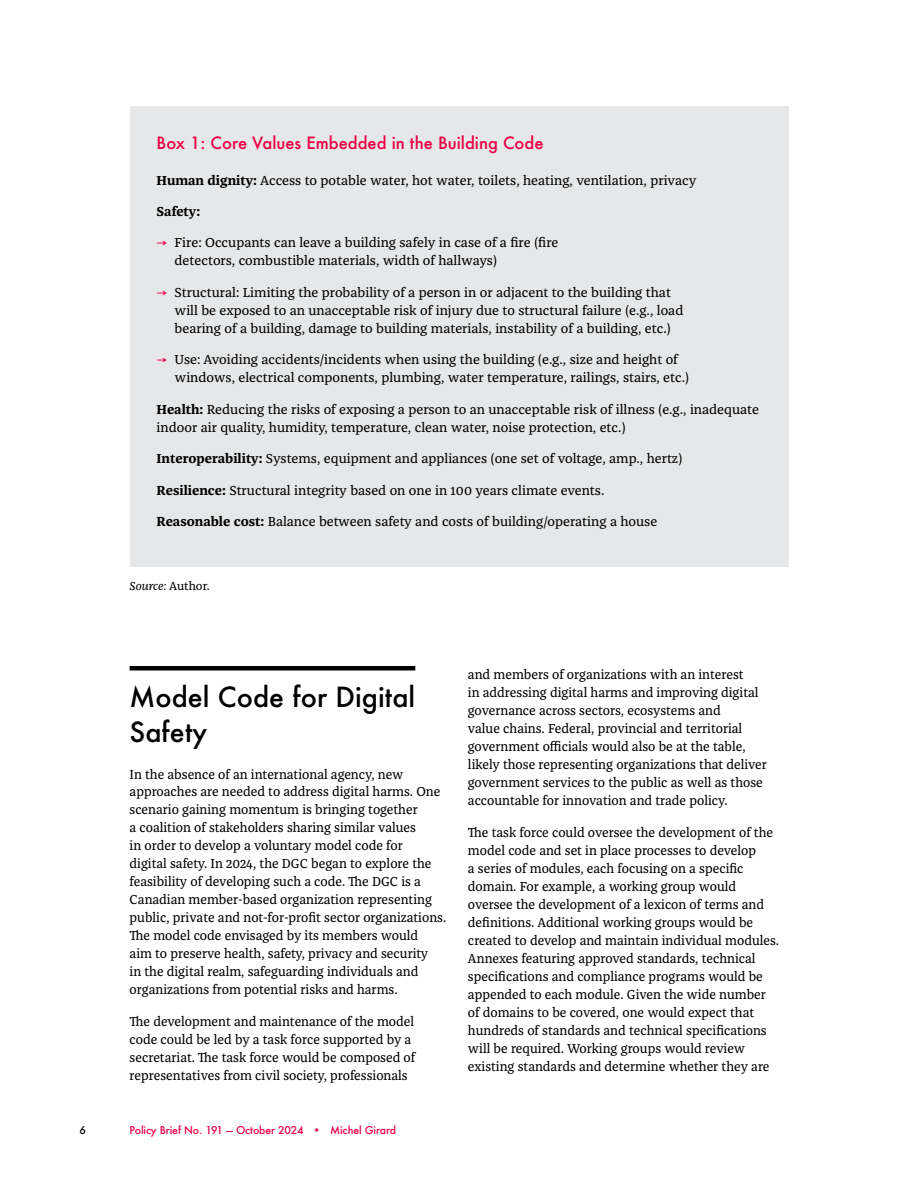
<style>
.page{position:relative;width:918px;height:1188px;background:#fff}
.page>*{position:absolute;margin:0;border:0;box-sizing:border-box;transform-origin:0 0}
.t1{font:500 27px/36px "Futura";color:#000}
.t2{font:500 16.5px "Futura";color:#eb0045}
.t3{font:13.5px/18px "Franziska Pro";color:#000;scale:.96 1}
.t4{font:13.5px/18px "Franziska Pro";color:#000}
.t5{font:700 13.5px "Franziska Pro";color:#000}
.t6{font:italic 12px "Franziska Pro";color:#000}
.t7{font:500 10.5px "Futura";letter-spacing:-.01em;color:#eb0045}
.t8{font:500 10.5px "Futura";color:#000}
.s1{font-weight:700}
.s2{color:#eb0045}
.s3{font-style:normal}
</style>
<div class="page">
<hr style="left:130px;top:666px;width:285px;height:4px;background:#000">
<div style="left:130px;top:106px;width:658px;height:460px;background:#e6e7e8"></div>
<p class="t2" style="left:157px;top:131px;width:388px">Box 1: Core Values Embedded in the Building Code</p>
<p class="t4" style="left:157px;top:171px;width:541px"><span class="s1">Human dignity:</span> Access to potable water, hot water, toilets, heating, ventilation, privacy</p>
<p class="t5" style="left:157px;top:203px;width:45px">Safety:</p>
<p class="t4" style="left:175px;top:234px;width:385px;text-indent:-18px"><span class="s2">→</span> Fire: Occupants can leave a building safely in case of a fire (fire detectors, combustible materials, width of hallways)</p>
<p class="t4" style="left:175px;top:283px;width:510px;text-indent:-18px"><span class="s2">→</span> Structural: Limiting the probability of a person in or adjacent to the building that will be exposed to an unacceptable risk of injury due to structural failure (e.g., load bearing of a building, damage to building materials, instability of a building, etc.)</p>
<p class="t4" style="left:175px;top:351px;width:516px;text-indent:-18px"><span class="s2">→</span> Use: Avoiding accidents/incidents when using the building (e.g., size and height of windows, electrical components, plumbing, water temperature, railings, stairs, etc.)</p>
<p class="t4" style="left:157px;top:400px;width:604px"><span class="s1">Health:</span> Reducing the risks of exposing a person to an unacceptable risk of illness (e.g., inadequate indoor air quality, humidity, temperature, clean water, noise protection, etc.)</p>
<p class="t4" style="left:157px;top:450px;width:528px"><span class="s1">Interoperability:</span> Systems, equipment and appliances (one set of voltage, amp., hertz)</p>
<p class="t4" style="left:157px;top:481px;width:449px"><span class="s1">Resilience:</span> Structural integrity based on one in 100 years climate events.</p>
<p class="t4" style="left:157px;top:513px;width:502px"><span class="s1">Reasonable cost:</span> Balance between safety and costs of building/operating a house</p>
<p class="t6" style="left:130px;top:578px;width:82px">Source: <span class="s3">Author.</span></p>
<h1 class="t1" style="left:130px;top:678px;width:287px">Model Code for Digital<br>Safety</h1>
<p class="t3" style="left:130px;top:765px;width:331px">In the absence of an international agency, new approaches are needed to address digital harms. One scenario gaining momentum is bringing together<br>a coalition of stakeholders sharing similar values<br>in order to develop a voluntary model code for<br>digital safety. In 2024, the DGC began to explore the feasibility of developing such a code. The DGC is a Canadian member-based organization representing public, private and not-for-profit sector organizations.<br>The model code envisaged by its members would<br>aim to preserve health, safety, privacy and security<br>in the digital realm, safeguarding individuals and organizations from potential risks and harms.</p>
<p class="t3" style="left:130px;top:1012px;width:299px">The development and maintenance of the model code could be led by a task force supported by a secretariat. The task force would be composed of representatives from civil society, professionals</p>
<p class="t8" style="left:80px;top:1123px;width:8px">6</p>
<p class="t7" style="left:130px;top:1123px;width:268px">Policy Brief No. 191 — October 2024 • Michel Girard</p>
<p class="t3" style="left:468px;top:666px;width:313px">and members of organizations with an interest<br>in addressing digital harms and improving digital governance across sectors, ecosystems and<br>value chains. Federal, provincial and territorial government officials would also be at the table, likely those representing organizations that deliver government services to the public as well as those accountable for innovation and trade policy.</p>
<p class="t3" style="left:468px;top:823px;width:326px">The task force could oversee the development of the model code and set in place processes to develop<br>a series of modules, each focusing on a specific domain. For example, a working group would oversee the development of a lexicon of terms and definitions. Additional working groups would be created to develop and maintain individual modules.<br>Annexes featuring approved standards, technical specifications and compliance programs would be appended to each module. Given the wide number of domains to be covered, one would expect that hundreds of standards and technical specifications will be required. Working groups would review existing standards and determine whether they are</p>
</div>
